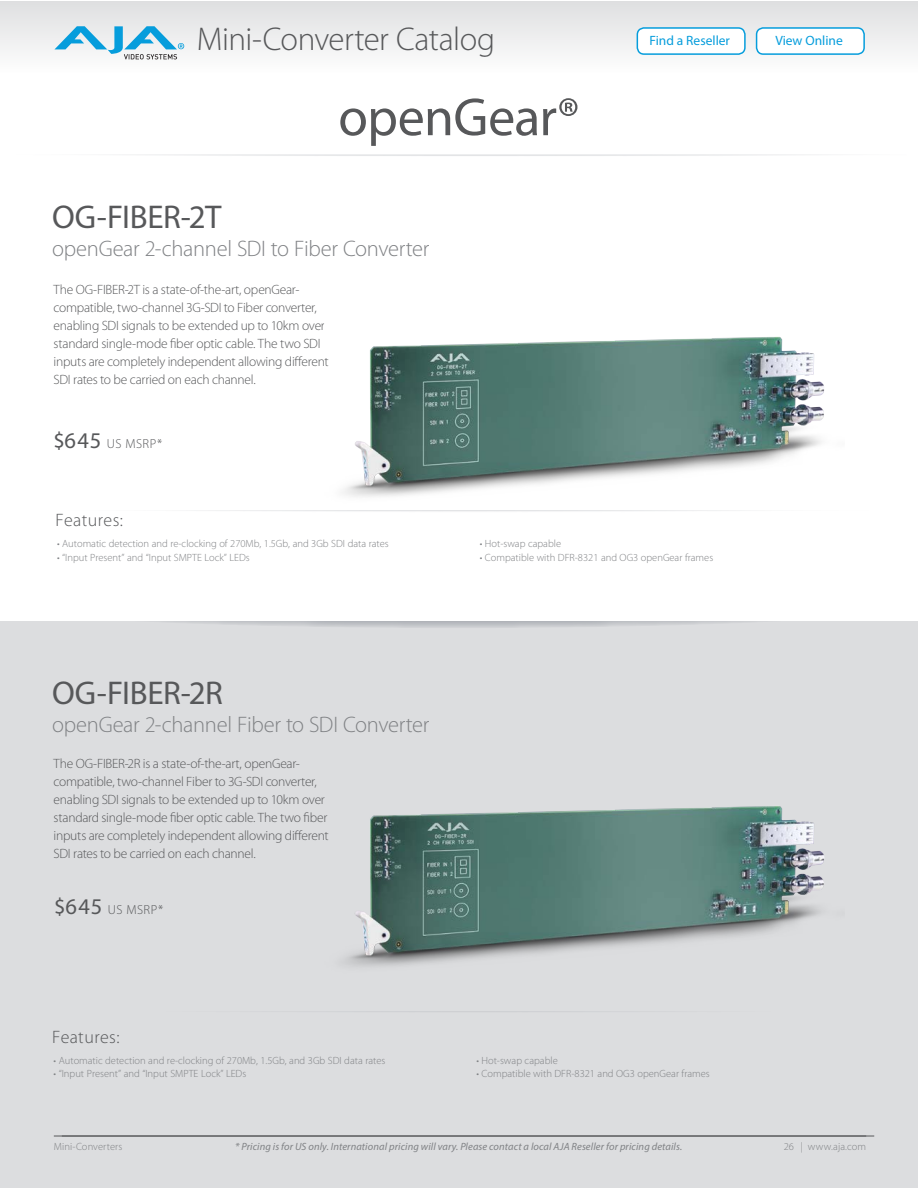
<style>
.page{position:relative;width:918px;height:1188px;background:#fff}
.page>*{position:absolute;margin:0;border:0;box-sizing:border-box;transform-origin:0 0}
.t1{font:54px "Myriad Pro";letter-spacing:-.015em;color:#57585a}
.t2{font:33px "Myriad Pro";letter-spacing:-.015em;color:#57585a}
.t3{font:300 33px "Myriad Pro";letter-spacing:-.015em;color:#57585a}
.t4{font:300 22.5px "Myriad Pro";letter-spacing:-.015em;color:#808285}
.t5{font:300 18px "Myriad Pro";letter-spacing:.02em;color:#57585a}
.t6{font:300 13.5px/18px "Myriad Pro";letter-spacing:-.02em;color:#57585a}
.t7{font:13.5px "Myriad Pro";color:#069ddc}
.t8{font:300 13.2px "Myriad Pro";letter-spacing:.035em;color:#57585a}
.t9{font:300 10.5px "Myriad Pro";color:#808285}
.t10{font:italic 10.5px "Myriad Pro";letter-spacing:.01em;color:#808285}
.s1{font-weight:400;font-size:22.5px}
</style>
<div class="page">
<div style="left:0;top:1px;width:918px;height:71px;background:linear-gradient(to bottom,#dedfe0,#fdfdfd)"></div>
<svg style="left:54px;top:26px;width:130px;height:33px"></svg>
<div style="left:0;top:572px;width:918px;height:616px;background:#dcdddf"></div>
<svg style="left:0;top:581px;width:917px;height:47px"></svg>
<div style="left:0;top:564px;width:917px;height:56px;background:#fff"></div>
<img style="left:324px;top:336px;width:500px;height:176px">
<img style="left:344px;top:806px;width:480px;height:161px">
<hr style="left:54px;top:1136px;width:812px;height:1px;background:#57585a">
<hr style="left:62px;top:1136px;width:812px;height:1px;background:#57585a">
<div style="left:757px;top:28px;width:107px;height:26px;background:#fff;border-radius:7px"></div>
<div style="left:756px;top:27px;width:109px;height:28px;border:2px solid #069ddc;border-radius:7px"></div>
<div style="left:637px;top:28px;width:108px;height:26px;background:#fff;border-radius:7px"></div>
<div style="left:637px;top:27px;width:109px;height:28px;border:2px solid #069ddc;border-radius:7px"></div>
<p class="t3" style="left:197px;top:21px;width:300px">Mini-Converter Catalog</p>
<p class="t1" style="left:338px;top:84px;width:243px">openGear®</p>
<p class="t2" style="left:52px;top:197px;width:171px">OG-FIBER-2T</p>
<p class="t4" style="left:52px;top:236px;width:379px">openGear 2-channel SDI to Fiber Converter</p>
<p class="t6" style="left:54px;top:281px;width:277px">The OG-FIBER-2T is a state-of-the-art, openGear&shy;compatible, two-channel 3G-SDI to Fiber converter, enabling SDI signals to be extended up to 10km over standard single-mode fiber optic cable. The two SDI inputs are completely independent allowing different</p>
<p class="t6" style="left:54px;top:371px;width:204px">SDI rates to be carried on each channel.</p>
<p class="t8" style="left:53px;top:437px;width:110px"><span class="s1">$645</span> US MSRP*</p>
<p class="t7" style="left:650px;top:32px;width:82px">Find a Reseller</p>
<p class="t7" style="left:775px;top:32px;width:69px">View Online</p>
<p class="t5" style="left:56px;top:510px;width:69px">Features:</p>
<p class="t9" style="left:57px;top:538px;width:333px">• Automatic detection and re-clocking of 270Mb, 1.5Gb, and 3Gb SDI data rates</p>
<p class="t9" style="left:57px;top:552px;width:194px">• “Input Present” and “Input SMPTE Lock” LEDs</p>
<p class="t2" style="left:52px;top:673px;width:172px">OG-FIBER-2R</p>
<p class="t4" style="left:52px;top:712px;width:379px">openGear 2-channel Fiber to SDI Converter</p>
<p class="t6" style="left:54px;top:755px;width:277px">The OG-FIBER-2R is a state-of-the-art, openGear&shy;compatible, two-channel Fiber to 3G-SDI converter, enabling SDI signals to be extended up to 10km over standard single-mode fiber optic cable. The two fiber inputs are completely independent allowing different</p>
<p class="t6" style="left:54px;top:845px;width:204px">SDI rates to be carried on each channel.</p>
<p class="t8" style="left:54px;top:903px;width:110px"><span class="s1">$645</span> US MSRP*</p>
<p class="t5" style="left:52px;top:1027px;width:69px">Features:</p>
<p class="t9" style="left:54px;top:1055px;width:333px">• Automatic detection and re-clocking of 270Mb, 1.5Gb, and 3Gb SDI data rates</p>
<p class="t9" style="left:54px;top:1068px;width:194px">• “Input Present” and “Input SMPTE Lock” LEDs</p>
<p class="t9" style="left:480px;top:538px;width:83px">• Hot-swap capable</p>
<p class="t9" style="left:480px;top:552px;width:235px">• Compatible with DFR-8321 and OG3 openGear frames</p>
<p class="t9" style="left:476px;top:1055px;width:83px">• Hot-swap capable</p>
<p class="t9" style="left:476px;top:1068px;width:235px">• Compatible with DFR-8321 and OG3 openGear frames</p>
<p class="t9" style="left:54px;top:1141px;width:70px">Mini-Converters</p>
<p class="t10" style="left:235px;top:1140px;width:449px">* Pricing is for US only. International pricing will vary. Please contact a local AJA Reseller for pricing details.</p>
<p class="t9" style="left:784px;top:1141px;width:12px">26</p>
<p class="t9" style="left:801px;top:1141px;width:67px">| www.aja.com</p>
</div>
